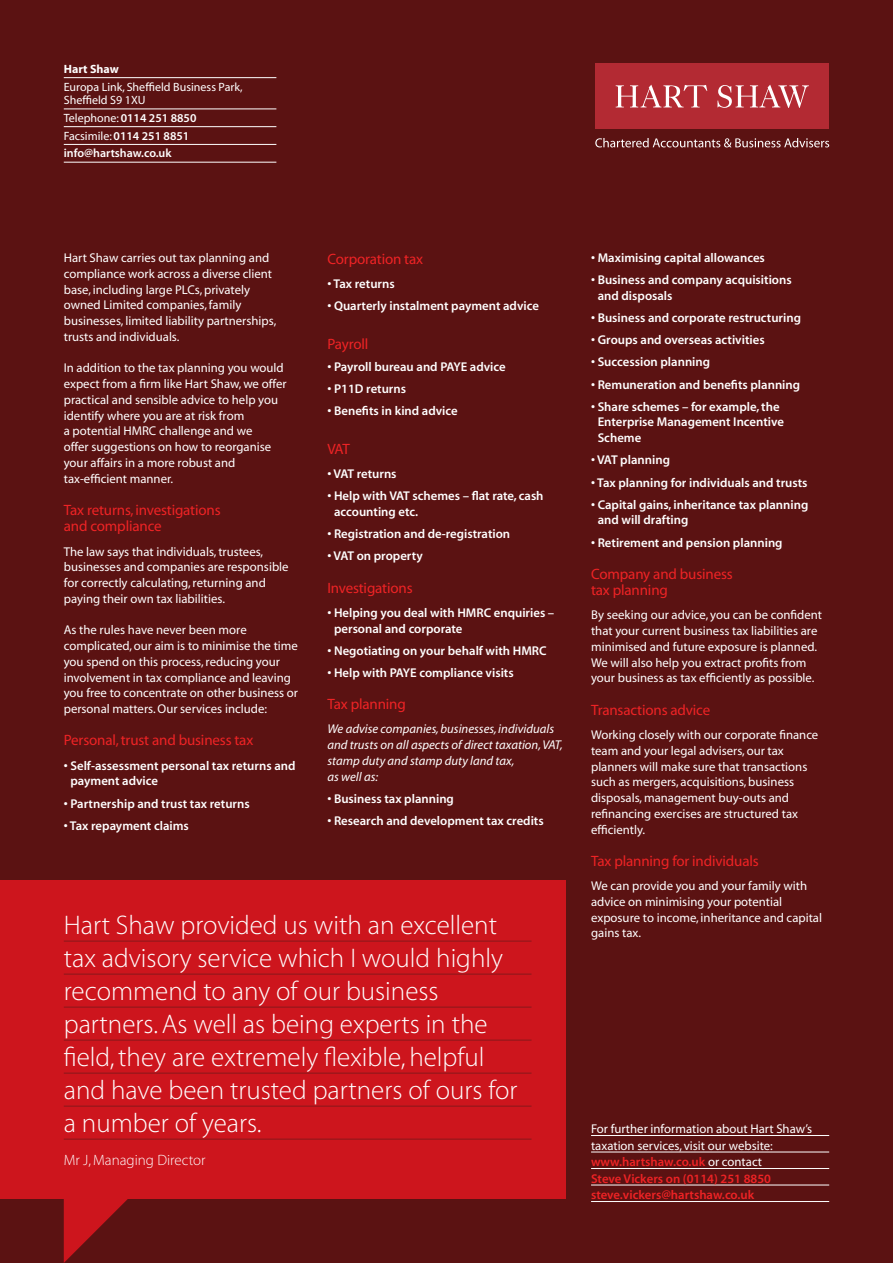
<style>
.page{position:relative;width:893px;height:1263px;background:#5b1212}
.page>*{position:absolute;margin:0;border:0;box-sizing:border-box;transform-origin:0 0}
.t1{font:27px/33px "Myriad Light Norm";color:#fff}
.t2{font:15px/16.5px "Myriad";letter-spacing:-.01em;color:#ee2325}
.t3{font:15px "Myriad Light Norm";color:#fff}
.t4{font:12.75px/15.8px "Myriad";color:#fff}
.t5{font:12.75px/15.8px "Myriad Semi Bold Norm";color:#fff}
.t6{font:italic 12.75px/15.8px "Myriad";color:#fff}
.t7{font:12px/17.7px "Myriad Semi Bold Norm";color:#fff}
.t8{font:12px/17.7px "Myriad";color:#fff}
.s1{font-weight:700}
.s2{font-family:"Myriad"}
.s3{font-family:"Myriad Semi Bold Norm";color:#ee2325}
</style>
<div class="page">
<hr style="left:591px;top:1135px;width:238px;height:1px;background:#fff">
<hr style="left:591px;top:1152px;width:238px;height:1px;background:#fff">
<hr style="left:591px;top:1168px;width:238px;height:1px;background:#fff">
<hr style="left:591px;top:1185px;width:238px;height:1px;background:#fff">
<hr style="left:591px;top:1201px;width:238px;height:1px;background:#fff">
<div style="left:595px;top:64px;width:234px;height:65px;background:#b32a33"></div>
<svg style="left:595px;top:138px;width:234px;height:9px"></svg>
<svg style="left:616px;top:85px;width:91px;height:22px"></svg>
<svg style="left:717px;top:85px;width:92px;height:23px"></svg>
<hr style="left:64px;top:77px;width:212px;height:1px;background:#fff">
<hr style="left:64px;top:109px;width:212px;height:1px;background:#fff">
<hr style="left:64px;top:126px;width:212px;height:1px;background:#fff">
<hr style="left:64px;top:144px;width:212px;height:1px;background:#fff">
<hr style="left:64px;top:162px;width:212px;height:1px;background:#fff">
<div style="left:0;top:880px;width:566px;height:319px;background:#cd151d"></div>
<svg style="left:64px;top:1199px;width:64px;height:64px"></svg>
<hr style="left:64px;top:941px;width:467px;height:1px;background:#88181b">
<hr style="left:64px;top:974px;width:467px;height:1px;background:#88181b">
<hr style="left:64px;top:1007px;width:467px;height:1px;background:#88181b">
<hr style="left:64px;top:1040px;width:467px;height:1px;background:#88181b">
<hr style="left:64px;top:1073px;width:467px;height:1px;background:#88181b">
<hr style="left:64px;top:1106px;width:467px;height:1px;background:#88181b">
<hr style="left:64px;top:1139px;width:467px;height:1px;background:#88181b">
<p class="t8" style="left:64px;top:60px;width:180px"><span class="s1">Hart Shaw<br></span>Europa Link, Sheffield Business Park,</p>
<p class="t7" style="left:64px;top:92px;width:134px"><span class="s2">Sheffield S9 1XU<br>Telephone:</span> 0114 251 8850<br><span class="s2">Facsimile:</span> 0114 251 8851 info@hartshaw.co.uk</p>
<p class="t4" style="left:64px;top:251px;width:214px">Hart Shaw carries out tax planning and compliance work across a diverse client base, including large PLCs, privately owned Limited companies, family businesses, limited liability partnerships, trusts and individuals.</p>
<p class="t4" style="left:64px;top:361px;width:224px">In addition to the tax planning you would expect from a firm like Hart Shaw, we offer practical and sensible advice to help you identify where you are at risk from<br>a potential HMRC challenge and we<br>offer suggestions on how to reorganise your affairs in a more robust and tax-efficient manner.</p>
<p class="t2" style="left:64px;top:502px;width:158px">Tax returns, investigations and compliance</p>
<p class="t4" style="left:64px;top:544px;width:226px">The law says that individuals, trustees, businesses and companies are responsible for correctly calculating, returning and paying their own tax liabilities.</p>
<p class="t4" style="left:64px;top:623px;width:236px">As the rules have never been more complicated, our aim is to minimise the time you spend on this process, reducing your involvement in tax compliance and leaving you free to concentrate on other business or personal matters. Our services include:</p>
<p class="t2" style="left:64px;top:733px;width:191px">Personal, trust and business tax</p>
<p class="t5" style="left:70px;top:758px;width:227px;text-indent:-7px">• Self-assessment personal tax returns and payment advice</p>
<p class="t5" style="left:64px;top:796px;width:187px">• Partnership and trust tax returns</p>
<p class="t5" style="left:64px;top:818px;width:127px">• Tax repayment claims</p>
<p class="t2" style="left:327px;top:251px;width:97px">Corporation tax</p>
<p class="t5" style="left:327px;top:276px;width:69px">• Tax returns</p>
<p class="t5" style="left:327px;top:299px;width:213px">• Quarterly instalment payment advice</p>
<p class="t2" style="left:327px;top:336px;width:42px">Payroll</p>
<p class="t5" style="left:327px;top:359px;width:180px">• Payroll bureau and PAYE advice</p>
<p class="t5" style="left:327px;top:381px;width:80px">• P11D returns</p>
<p class="t5" style="left:327px;top:404px;width:132px">• Benefits in kind advice</p>
<p class="t2" style="left:327px;top:441px;width:24px">VAT</p>
<p class="t5" style="left:327px;top:466px;width:71px">• VAT returns</p>
<p class="t5" style="left:334px;top:489px;width:211px;text-indent:-7px">• Help with VAT schemes – flat rate, cash accounting etc.</p>
<p class="t5" style="left:327px;top:526px;width:184px">• Registration and de-registration</p>
<p class="t5" style="left:327px;top:549px;width:97px">• VAT on property</p>
<p class="t2" style="left:327px;top:580px;width:87px">Investigations</p>
<p class="t5" style="left:334px;top:605px;width:222px;text-indent:-7px">• Helping you deal with HMRC enquiries – personal and corporate</p>
<p class="t5" style="left:327px;top:643px;width:221px">• Negotiating on your behalf with HMRC</p>
<p class="t5" style="left:327px;top:665px;width:188px">• Help with PAYE compliance visits</p>
<p class="t2" style="left:327px;top:696px;width:80px">Tax planning</p>
<p class="t6" style="left:327px;top:722px;width:237px">We advise companies, businesses, individuals and trusts on all aspects of direct taxation, VAT, stamp duty and stamp duty land tax,<br>as well as:</p>
<p class="t5" style="left:327px;top:791px;width:128px">• Business tax planning</p>
<p class="t5" style="left:327px;top:813px;width:218px">• Research and development tax credits</p>
<p class="t1" style="left:64px;top:910px;width:455px">Hart Shaw provided us with an excellent tax advisory service which I would highly recommend to any of our business partners. As well as being experts in the field, they are extremely flexible, helpful and have been trusted partners of ours for a number of years.</p>
<p class="t3" style="left:64px;top:1153px;width:143px">Mr J, Managing Director</p>
<p class="t5" style="left:591px;top:250px;width:175px">• Maximising capital allowances</p>
<p class="t5" style="left:598px;top:273px;width:196px;text-indent:-7px">• Business and company acquisitions and disposals</p>
<p class="t5" style="left:591px;top:310px;width:211px">• Business and corporate restructuring</p>
<p class="t5" style="left:591px;top:333px;width:175px">• Groups and overseas activities</p>
<p class="t5" style="left:591px;top:355px;width:121px">• Succession planning</p>
<p class="t5" style="left:591px;top:377px;width:211px">• Remuneration and benefits planning</p>
<p class="t5" style="left:598px;top:399px;width:188px;text-indent:-7px">• Share schemes – for example, the<br>Enterprise Management Incentive<br>Scheme</p>
<p class="t5" style="left:591px;top:453px;width:80px">• VAT planning</p>
<p class="t5" style="left:591px;top:475px;width:218px">• Tax planning for individuals and trusts</p>
<p class="t5" style="left:598px;top:497px;width:212px;text-indent:-7px">• Capital gains, inheritance tax planning and will drafting</p>
<p class="t5" style="left:591px;top:535px;width:193px">• Retirement and pension planning</p>
<p class="t2" style="left:591px;top:566px;width:143px">Company and business tax planning</p>
<p class="t4" style="left:591px;top:608px;width:232px">By seeking our advice, you can be confident that your current business tax liabilities are minimised and future exposure is planned.<br>We will also help you extract profits from your business as tax efficiently as possible.</p>
<p class="t2" style="left:591px;top:702px;width:121px">Transactions advice</p>
<p class="t4" style="left:591px;top:727px;width:229px">Working closely with our corporate finance team and your legal advisers, our tax planners will make sure that transactions such as mergers, acquisitions, business disposals, management buy-outs and refinancing exercises are structured tax efficiently.</p>
<p class="t2" style="left:591px;top:853px;width:169px">Tax planning for individuals</p>
<p class="t4" style="left:591px;top:878px;width:232px">We can provide you and your family with advice on minimising your potential exposure to income, inheritance and capital gains tax.</p>
<p class="t4" style="left:591px;top:1121px;width:223px;line-height:16.5px">For further information about Hart Shaw’s taxation services, visit our website: <span class="s3">www.hartshaw.co.uk</span> or contact<br><span class="s3">Steve Vickers on (0114) 251 8850 steve.vickers@hartshaw.co.uk</span></p>
</div>
